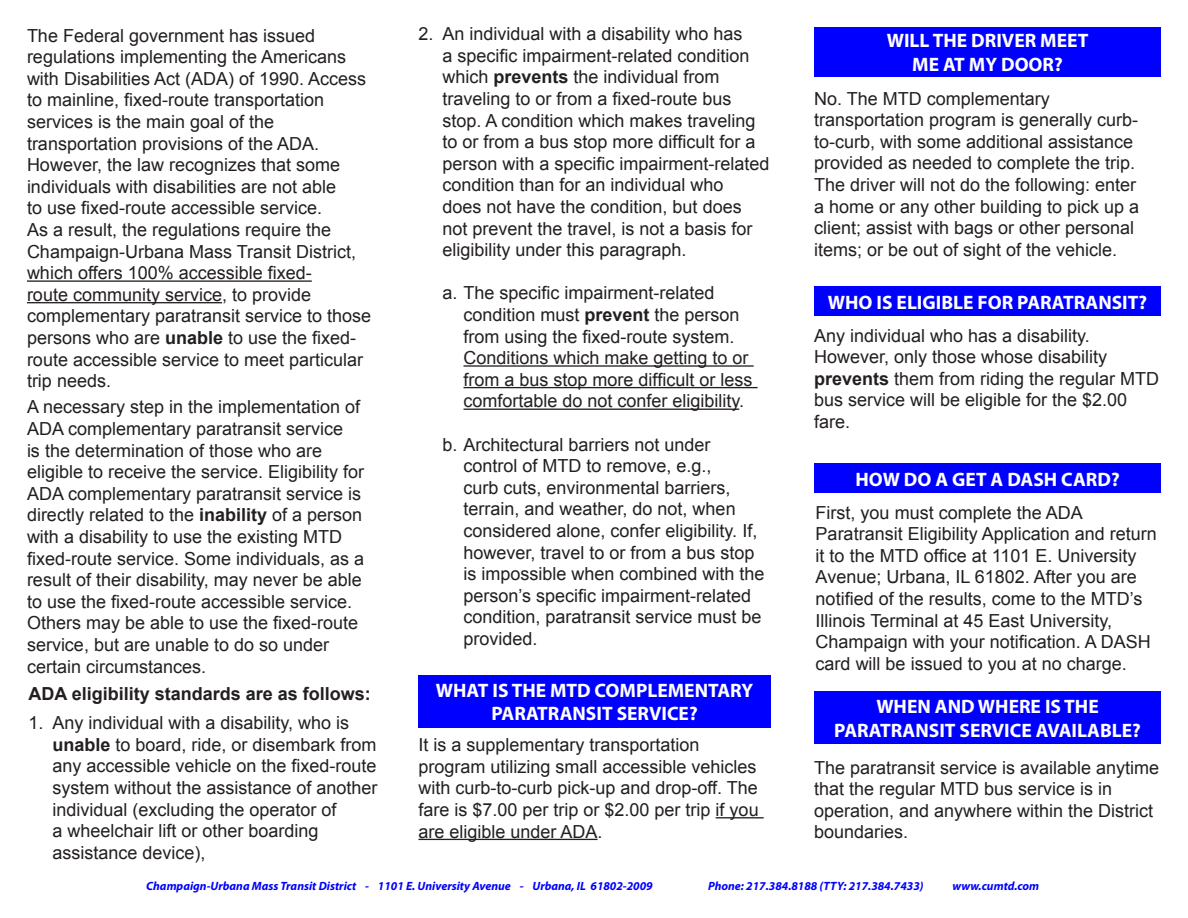
<style>
.page{position:relative;width:1188px;height:918px;background:#fff}
.page>*{position:absolute;margin:0;border:0;box-sizing:border-box;transform-origin:0 0}
.t1{font:700 19.5px/23.4px "Myriad Pro";color:#fff;text-align:center}
.t2{font:18px/21.6px "Arial";color:#231f20}
.t3{font:700 18px "Arial";color:#231f20}
.t4{font:italic 700 12px "Myriad Pro";color:#0000fe}
.s1{font-weight:700}
</style>
<div class="page">
<div style="left:814px;top:27px;width:347px;height:49px;background:#0000fe"></div>
<div style="left:418px;top:675px;width:353px;height:53px;background:#0000fe"></div>
<hr style="left:27px;top:280px;width:285px;height:2px;background:#231f20">
<hr style="left:27px;top:302px;width:195px;height:1px;background:#231f20">
<hr style="left:464px;top:365px;width:290px;height:2px;background:#231f20">
<hr style="left:464px;top:387px;width:294px;height:1px;background:#231f20">
<hr style="left:464px;top:409px;width:275px;height:1px;background:#231f20">
<hr style="left:716px;top:817px;width:48px;height:1px;background:#231f20">
<hr style="left:418px;top:839px;width:180px;height:1px;background:#231f20">
<div style="left:814px;top:286px;width:347px;height:30px;background:#0000fe"></div>
<div style="left:814px;top:464px;width:347px;height:30px;background:#0000fe"></div>
<div style="left:814px;top:692px;width:347px;height:52px;background:#0000fe"></div>
<p class="t2" style="left:27px;top:25px;width:346px">The Federal government has issued regulations implementing the Americans with Disabilities Act (ADA) of 1990. Access to mainline, fixed-route transportation services is the main goal of the transportation provisions of the ADA.<br>However, the law recognizes that some individuals with disabilities are not able<br>to use fixed-route accessible service.<br>As a result, the regulations require the Champaign-Urbana Mass Transit District, which offers 100% accessible fixed-<br>route community service, to provide complementary paratransit service to those persons who are <span class="s1">unable</span> to use the fixed&shy;route accessible service to meet particular trip needs.</p>
<p class="t2" style="left:27px;top:396px;width:339px">A necessary step in the implementation of ADA complementary paratransit service<br>is the determination of those who are eligible to receive the service. Eligibility for ADA complementary paratransit service is directly related to the <span class="s1">inability</span> of a person with a disability to use the existing MTD fixed-route service. Some individuals, as a result of their disability, may never be able to use the fixed-route accessible service.<br>Others may be able to use the fixed-route service, but are unable to do so under certain circumstances.</p>
<p class="t3" style="left:28px;top:682px;width:344px">ADA eligibility standards are as follows:</p>
<p class="t2" style="left:52px;top:712px;width:326px;text-indent:-24px">1. Any individual with a disability, who is <span class="s1">unable</span> to board, ride, or disembark from any accessible vehicle on the fixed-route system without the assistance of another individual (excluding the operator of<br>a wheelchair lift or other boarding assistance device),</p>
<p class="t2" style="left:442px;top:23px;width:329px;text-indent:-24px">2. An individual with a disability who has<br>a specific impairment-related condition which <span class="s1">prevents</span> the individual from traveling to or from a fixed-route bus stop. A condition which makes traveling to or from a bus stop more difficult for a person with a specific impairment-related condition than for an individual who<br>does not have the condition, but does not prevent the travel, is not a basis for eligibility under this paragraph.</p>
<p class="t2" style="left:464px;top:282px;width:291px;text-indent:-21px">a. The specific impairment-related condition must <span class="s1">prevent</span> the person from using the fixed-route system.<br>Conditions which make getting to or from a bus stop more difficult or less comfortable do not confer eligibility.</p>
<p class="t2" style="left:464px;top:434px;width:303px;text-indent:-21px">b. Architectural barriers not under control of MTD to remove, e.g.,<br>curb cuts, environmental barriers, terrain, and weather, do not, when considered alone, confer eligibility. If, however, travel to or from a bus stop is impossible when combined with the person’s specific impairment-related condition, paratransit service must be provided.</p>
<p class="t1" style="left:436px;top:678px;width:319px">WHAT IS THE MTD COMPLEMENTARY<br>PARATRANSIT SERVICE?</p>
<p class="t2" style="left:418px;top:734px;width:342px">It is a supplementary transportation program utilizing small accessible vehicles with curb-to-curb pick-up and drop-off. The fare is $7.00 per trip or $2.00 per trip if you are eligible under ADA.</p>
<p class="t1" style="left:887px;top:28px;width:203px">WILL THE DRIVER MEET</p>
<p class="t1" style="left:912px;top:52px;width:152px">ME AT MY DOOR?</p>
<p class="t2" style="left:814px;top:88px;width:327px">No. The MTD complementary transportation program is generally curb&shy;to-curb, with some additional assistance provided as needed to complete the trip.<br>The driver will not do the following: enter a home or any other building to pick up a client; assist with bags or other personal items; or be out of sight of the vehicle.</p>
<p class="t1" style="left:828px;top:290px;width:321px">WHO IS ELIGIBLE FOR PARATRANSIT?</p>
<p class="t2" style="left:814px;top:325px;width:347px">Any individual who has a disability.<br>However, only those whose disability <span class="s1">prevents</span> them from riding the regular MTD bus service will be eligible for the $2.00 fare.</p>
<p class="t1" style="left:855px;top:467px;width:266px">HOW DO A GET A DASH CARD?</p>
<p class="t2" style="left:816px;top:502px;width:343px">First, you must complete the ADA Paratransit Eligibility Application and return it to the MTD office at 1101 E. University Avenue; Urbana, IL 61802. After you are notified of the results, come to the MTD’s Illinois Terminal at 45 East University, Champaign with your notification. A DASH card will be issued to you at no charge.</p>
<p class="t1" style="left:876px;top:694px;width:224px">WHEN AND WHERE IS THE</p>
<p class="t1" style="left:834px;top:718px;width:308px">PARATRANSIT SERVICE AVAILABLE?</p>
<p class="t2" style="left:814px;top:757px;width:347px">The paratransit service is available anytime that the regular MTD bus service is in operation, and anywhere within the District boundaries.</p>
<p class="t4" style="left:146px;top:878px;width:508px">Champaign-Urbana Mass Transit District - 1101 E. University Avenue - Urbana, IL 61802-2009</p>
<p class="t4" style="left:708px;top:878px;width:217px">Phone: 217.384.8188 (TTY: 217.384.7433)</p>
<p class="t4" style="left:952px;top:878px;width:88px">www.cumtd.com</p>
</div>
